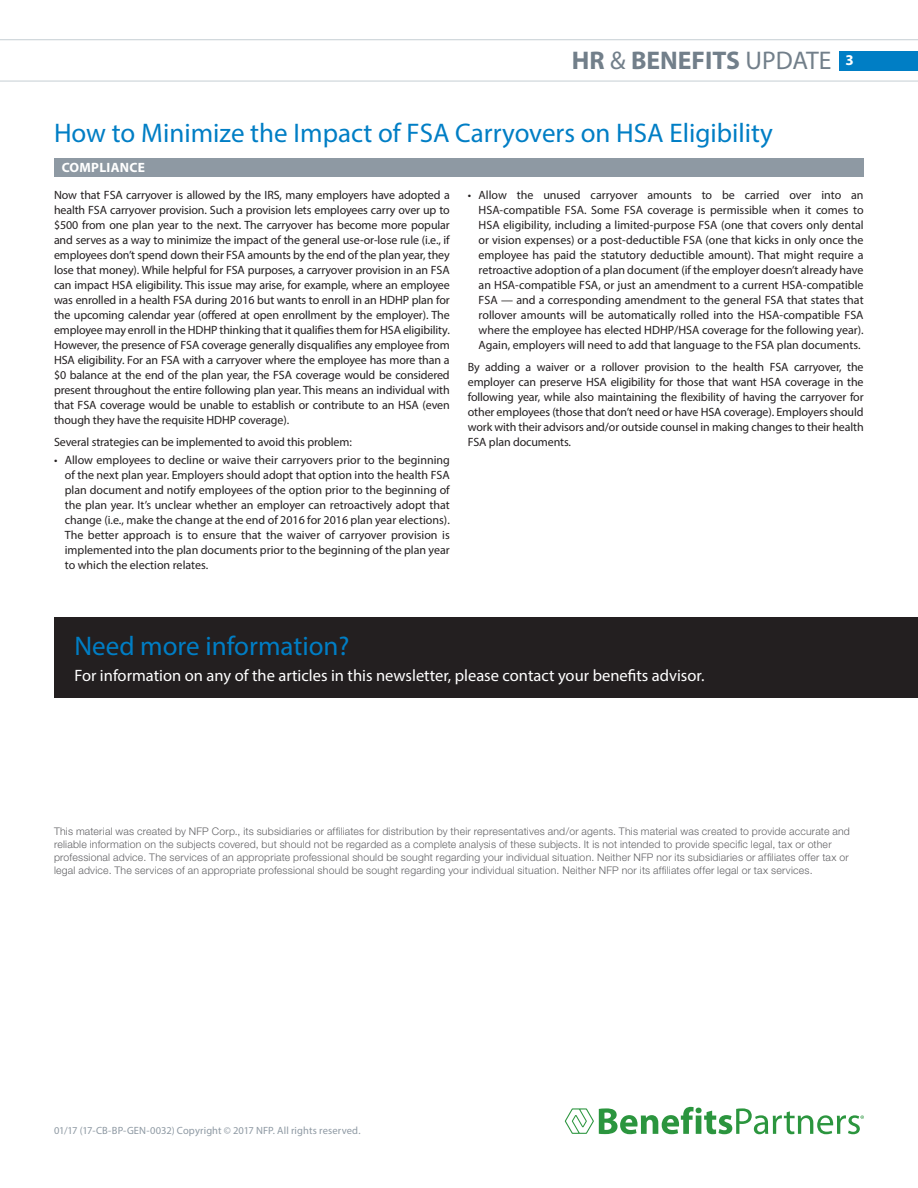
<style>
.page{position:relative;width:918px;height:1188px;background:#fff}
.page>*{position:absolute;margin:0;border:0;box-sizing:border-box;transform-origin:0 0}
.Article_Headline{font:27px "Myriad Pro";color:#007ec5}
.t1{font:700 25.65px "Myriad Pro";color:#727f8a}
.t2{font:16.5px "Myriad Pro";color:#fff}
.Article_Category{font:700 13.5px "Myriad Pro";letter-spacing:.02em;color:#fff}
.Body_Copy{font:12px/15px "Myriad Pro";letter-spacing:-.01em;color:#231f20;text-align:justify}
.t3{font:300 10.5px/12.8px "Helvetica Neue";letter-spacing:.02em;color:#636366}
.t4{font:10.5px "Myriad Pro";letter-spacing:.01em;color:#8e99a3}
.s1{font-weight:400}
.s2{font-size:15px;color:#fff}
</style>
<div class="page">
<div style="left:55px;top:158px;width:809px;height:18px;background:#8e99a3"></div>
<div style="left:54px;top:618px;width:864px;height:80px;background:#231f20"></div>
<div style="left:839px;top:51px;width:79px;height:19px;background:#007ec5"></div>
<hr style="left:0;top:81px;width:918px;height:1px;background:#c5ced3">
<hr style="left:0;top:39px;width:918px;height:1px;background:#c5ced3">
<svg style="left:565px;top:1107px;width:299px;height:27px"></svg>
<h2 class="t1" style="left:572px;top:43px;width:283px">HR <span class="s1">&amp;</span> BENEFITS <span class="s1">UPDATE</span> <span class="s2">3</span></h2>
<p class="Article_Headline" style="left:54px;top:116px;width:720px">How to Minimize the Impact of FSA Carryovers on HSA Eligibility</p>
<p class="Article_Category" style="left:62px;top:159px;width:85px">COMPLIANCE</p>
<p class="Body_Copy" style="left:54px;top:187px;width:397px">Now that FSA carryover is allowed by the IRS, many employers have adopted a health FSA carryover provision. Such a provision lets employees carry over up to $500 from one plan year to the next. The carryover has become more popular and serves as a way to minimize the impact of the general use-or-lose rule (i.e., if employees don’t spend down their FSA amounts by the end of the plan year, they lose that money). While helpful for FSA purposes, a carryover provision in an FSA can impact HSA eligibility. This issue may arise, for example, where an employee was enrolled in a health FSA during 2016 but wants to enroll in an HDHP plan for the upcoming calendar year (offered at open enrollment by the employer). The employee may enroll in the HDHP thinking that it qualifies them for HSA eligibility.<br>However, the presence of FSA coverage generally disqualifies any employee from HSA eligibility. For an FSA with a carryover where the employee has more than a $0 balance at the end of the plan year, the FSA coverage would be considered present throughout the entire following plan year. This means an individual with that FSA coverage would be unable to establish or contribute to an HSA (even though they have the requisite HDHP coverage).</p>
<p class="Body_Copy" style="left:54px;top:434px;width:299px">Several strategies can be implemented to avoid this problem:</p>
<p class="Body_Copy" style="left:65px;top:453px;width:387px;text-indent:-11px">• Allow employees to decline or waive their carryovers prior to the beginning of the next plan year. Employers should adopt that option into the health FSA plan document and notify employees of the option prior to the beginning of the plan year. It’s unclear whether an employer can retroactively adopt that change (i.e., make the change at the end of 2016 for 2016 plan year elections).<br>The better approach is to ensure that the waiver of carryover provision is implemented into the plan documents prior to the beginning of the plan year to which the election relates.</p>
<p class="Body_Copy" style="left:479px;top:187px;width:387px;text-indent:-11px">• Allow the unused carryover amounts to be carried over into an HSA-compatible FSA. Some FSA coverage is permissible when it comes to HSA eligibility, including a limited-purpose FSA (one that covers only dental or vision expenses) or a post-deductible FSA (one that kicks in only once the employee has paid the statutory deductible amount). That might require a retroactive adoption of a plan document (if the employer doesn’t already have an HSA-compatible FSA, or just an amendment to a current HSA-compatible FSA — and a corresponding amendment to the general FSA that states that rollover amounts will be automatically rolled into the HSA-compatible FSA where the employee has elected HDHP/HSA coverage for the following year).<br>Again, employers will need to add that language to the FSA plan documents.</p>
<p class="Body_Copy" style="left:468px;top:359px;width:397px">By adding a waiver or a rollover provision to the health FSA carryover, the employer can preserve HSA eligibility for those that want HSA coverage in the following year, while also maintaining the flexibility of having the carryover for other employees (those that don’t need or have HSA coverage). Employers should work with their advisors and/or outside counsel in making changes to their health FSA plan documents.</p>
<p class="Article_Headline" style="left:75px;top:629px;width:276px">Need more information?</p>
<p class="t2" style="left:75px;top:666px;width:631px">For information on any of the articles in this newsletter, please contact your benefits advisor.</p>
<p class="t3" style="left:54px;top:825px;width:797px">This material was created by NFP Corp., its subsidiaries or affiliates for distribution by their representatives and/or agents. This material was created to provide accurate and reliable information on the subjects covered, but should not be regarded as a complete analysis of these subjects. It is not intended to provide specific legal, tax or other professional advice. The services of an appropriate professional should be sought regarding your individual situation. Neither NFP nor its subsidiaries or affiliates offer tax or legal advice. The services of an appropriate professional should be sought regarding your individual situation. Neither NFP nor its affiliates offer legal or tax services.</p>
<p class="t4" style="left:54px;top:1124px;width:308px">01/17 (17-CB-BP-GEN-0032) Copyright © 2017 NFP. All rights reserved.</p>
</div>
